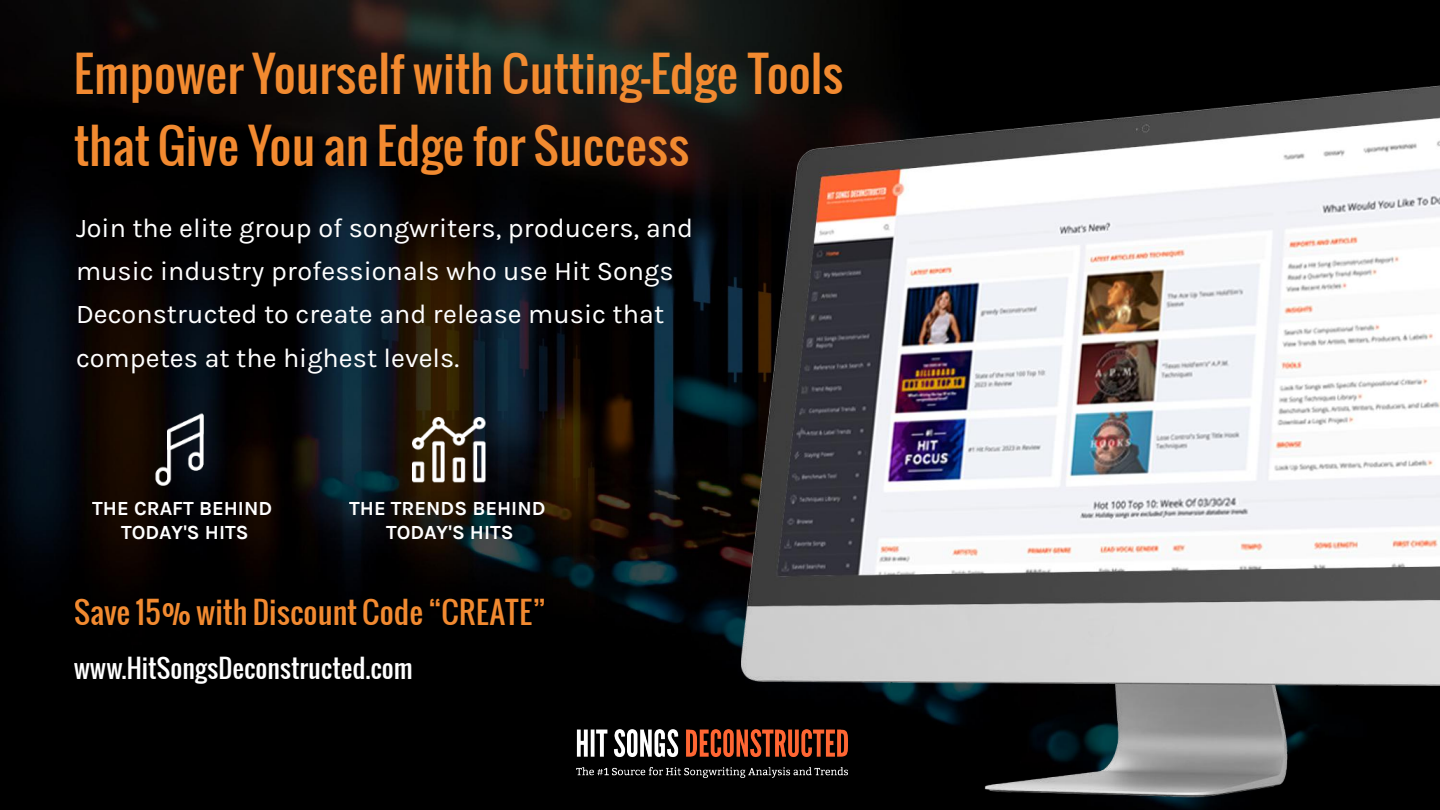
<style>
.page{position:relative;width:1440px;height:810px;background:#fff}
.page>*{position:absolute;margin:0;border:0;box-sizing:border-box;transform-origin:0 0}
.t1{font:47.2px/71.2px "Oswald";color:#f28a30}
.t2{font:30px "Oswald";color:#f28a30}
.t3{font:27px/43.2px "Karla";color:#fff}
.t4{font:25.5px "Oswald";color:#fff}
.t5{font:700 20.1px/24.3px "Karla";color:#fff;text-align:center}
</style>
<div class="page">
<img style="left:0;top:0;width:1440px;height:810px">
<img style="left:742px;top:77px;width:698px;height:728px">
<img style="left:577px;top:730px;width:271px;height:48px">
<img style="left:132px;top:398px;width:106px;height:106px">
<img style="left:413px;top:418px;width:74px;height:66px">
<h1 class="t1" style="left:74px;top:38px;width:772px">Empower Yourself with Cutting-Edge Tools that Give You an Edge for Success</h1>
<p class="t3" style="left:76px;top:206px;width:619px">Join the elite group of songwriters, producers, and music industry professionals who use Hit Songs Deconstructed to create and release music that competes at the highest levels.</p>
<p class="t5" style="left:92px;top:496px;width:181px">THE CRAFT BEHIND<br>TODAY'S HITS</p>
<p class="t5" style="left:349px;top:496px;width:198px">THE TRENDS BEHIND<br>TODAY'S HITS</p>
<p class="t2" style="left:74px;top:589px;width:474px">Save 15% with Discount Code “CREATE”</p>
<p class="t4" style="left:74px;top:648px;width:341px">www.HitSongsDeconstructed.com</p>
</div>
